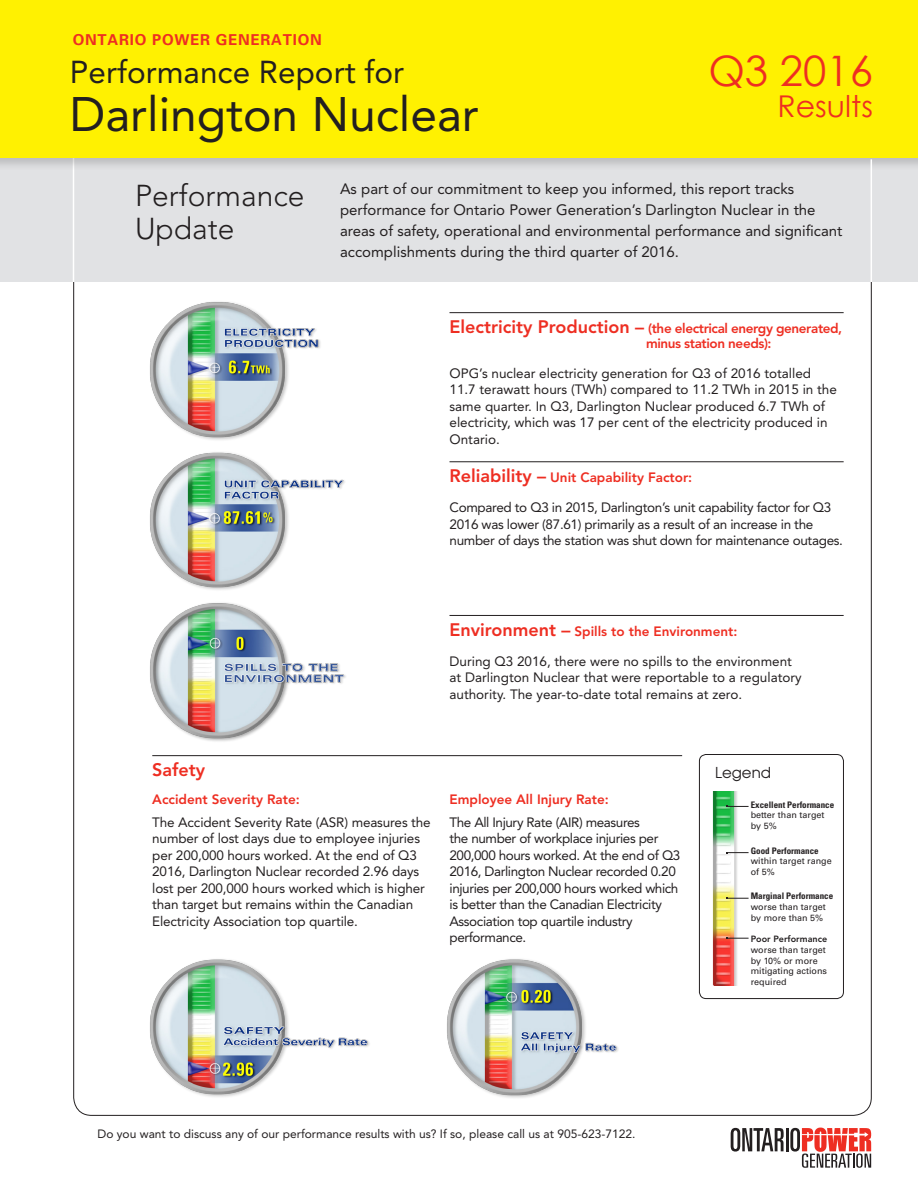
<style>
.page{position:relative;width:918px;height:1188px;background:#fff}
.page>*{position:absolute;margin:0;border:0;box-sizing:border-box;transform-origin:0 0}
.t1{font:48px "Avenir LT Std";color:#231f20}
.t2{font:42px "Century Gothic";color:#ee2e22}
.t3{font:31.5px "Avenir LT Std";color:#231f20}
.t4{font:300 30px/33px "Avenir LT Std";color:#231f20}
.t5{font:30px "Century Gothic";color:#ee2e22}
.t6{font:800 18px "Avenir LT Std";color:#ee2e22}
.t7{font:15px/21px "Avenir LT Std";color:#231f20}
.t8{font:700 15px "Univers";letter-spacing:.05em;color:#ee2e22}
.t9{font:15px "Avant Garde";color:#231f20}
.t10{font:13.5px/16.5px "Avenir LT Std";letter-spacing:-.01em;color:#231f20}
.t11{font:13.5px/16.5px "Avenir LT Std";letter-spacing:-.03em;color:#231f20}
.t12{font:800 13.5px "Avenir LT Std";color:#ee2e22}
.t13{font:800 13.5px/14.9px "Avenir LT Std";letter-spacing:-.03em;color:#ee2e22}
.t14{font:12px "Avenir LT Std";color:#231f20}
.t15{font:9px/10.8px "Univers";color:#231f20}
.t16{font:700 condensed 9px "Univers";color:#231f20}
.t17{font:800 9px "Avenir LT Std";color:#231f20}
.s1{font-size:18px}
</style>
<div class="page">
<svg style="left:731px;top:1128px;width:53px;height:24px"></svg>
<hr style="left:786px;top:1128px;width:2px;height:23px;background:#231f20">
<svg style="left:790px;top:1128px;width:81px;height:40px"></svg>
<div style="left:0;top:158px;width:918px;height:124px;background:#e1e2e4"></div>
<hr style="left:73px;top:158px;width:1px;height:124px;background:#fff">
<div style="left:0;top:0;width:918px;height:171px;background:#231f20;opacity:.2"></div>
<div style="left:0;top:0;width:918px;height:158px;background:#fff101"></div>
<img style="left:150px;top:301px;width:171px;height:139px">
<img style="left:150px;top:603px;width:196px;height:138px">
<img style="left:150px;top:959px;width:220px;height:138px">
<img style="left:447px;top:959px;width:171px;height:139px">
<img style="left:150px;top:452px;width:195px;height:138px">
<hr style="left:871px;top:159px;width:1px;height:123px;background:#fff">
<img style="left:712px;top:791px;width:27px;height:194px">
<svg style="left:726px;top:806px;width:23px;height:1px"></svg>
<svg style="left:726px;top:852px;width:23px;height:1px"></svg>
<svg style="left:726px;top:897px;width:23px;height:2px"></svg>
<svg style="left:726px;top:937px;width:23px;height:2px"></svg>
<div style="left:699px;top:754px;width:145px;height:245px;border:1px solid #231f20;border-radius:7px"></div>
<hr style="left:450px;top:312px;width:394px;height:1px;background:#231f20">
<hr style="left:450px;top:462px;width:394px;height:1px;background:#231f20">
<hr style="left:450px;top:615px;width:394px;height:1px;background:#231f20">
<hr style="left:152px;top:755px;width:530px;height:1px;background:#231f20">
<p class="t8" style="left:73px;top:31px;width:250px">ONTARIO POWER GENERATION</p>
<p class="t3" style="left:70px;top:54px;width:336px">Performance Report for</p>
<p class="t1" style="left:70px;top:87px;width:411px">Darlington Nuclear</p>
<p class="t2" style="left:708px;top:45px;width:166px">Q3 2016</p>
<p class="t5" style="left:778px;top:88px;width:97px">Results</p>
<p class="t4" style="left:135px;top:179px;width:171px">Performance<br>Update</p>
<p class="t6" style="left:152px;top:759px;width:55px">Safety</p>
<p class="t7" style="left:340px;top:179px;width:504px">As part of our commitment to keep you informed, this report tracks performance for Ontario Power Generation’s Darlington Nuclear in the areas of safety, operational and environmental performance and significant accomplishments during the third quarter of 2016.</p>
<p class="t13" style="left:646px;top:321px;width:198px;text-indent:-197px"><span class="s1">Electricity Production –</span> (the electrical energy generated, minus station needs):</p>
<p class="t10" style="left:450px;top:365px;width:389px">OPG’s nuclear electricity generation for Q3 of 2016 totalled 11.7 terawatt hours (TWh) compared to 11.2 TWh in 2015 in the same quarter. In Q3, Darlington Nuclear produced 6.7 TWh of electricity, which was 17 per cent of the electricity produced in Ontario.</p>
<p class="t12" style="left:450px;top:470px;width:244px"><span class="s1">Reliability –</span> Unit Capability Factor:</p>
<p class="t10" style="left:450px;top:499px;width:395px">Compared to Q3 in 2015, Darlington’s unit capability factor for Q3<br>2016 was lower (87.61) primarily as a result of an increase in the number of days the station was shut down for maintenance outages.</p>
<p class="t12" style="left:450px;top:623px;width:289px"><span class="s1">Environment –</span> Spills to the Environment:</p>
<p class="t10" style="left:450px;top:653px;width:354px">During Q3 2016, there were no spills to the environment at Darlington Nuclear that were reportable to a regulatory authority. The year-to-date total remains at zero.</p>
<p class="t9" style="left:715px;top:764px;width:57px">Legend</p>
<p class="t12" style="left:152px;top:791px;width:149px">Accident Severity Rate:</p>
<p class="t10" style="left:152px;top:814px;width:280px">The Accident Severity Rate (ASR) measures the number of lost days due to employee injuries per 200,000 hours worked. At the end of Q3<br>2016, Darlington Nuclear recorded 2.96 days lost per 200,000 hours worked which is higher than target but remains within the Canadian Electricity Association top quartile.</p>
<p class="t12" style="left:450px;top:791px;width:161px">Employee All Injury Rate:</p>
<p class="t11" style="left:450px;top:814px;width:232px">The All Injury Rate (AIR) measures<br>the number of workplace injuries per 200,000 hours worked. At the end of Q3<br>2016, Darlington Nuclear recorded 0.20 injuries per 200,000 hours worked which is better than the Canadian Electricity Association top quartile industry performance.</p>
<p class="t14" style="left:98px;top:1127px;width:539px">Do you want to discuss any of our performance results with us? If so, please call us at 905-623-7122.</p>
<p class="t16" style="left:751px;top:799px;width:85px">Excellent Performance</p>
<p class="t15" style="left:751px;top:810px;width:75px">better than target by 5%</p>
<p class="t16" style="left:751px;top:845px;width:69px">Good Performance</p>
<p class="t15" style="left:751px;top:856px;width:83px">within target range of 5%</p>
<p class="t16" style="left:751px;top:891px;width:84px">Marginal Performance</p>
<p class="t15" style="left:751px;top:902px;width:77px">worse than target by more than 5%</p>
<p class="t17" style="left:751px;top:934px;width:78px">Poor Performance</p>
<p class="t15" style="left:751px;top:944px;width:78px">worse than target by 10% or more mitigating actions required</p>
</div>
